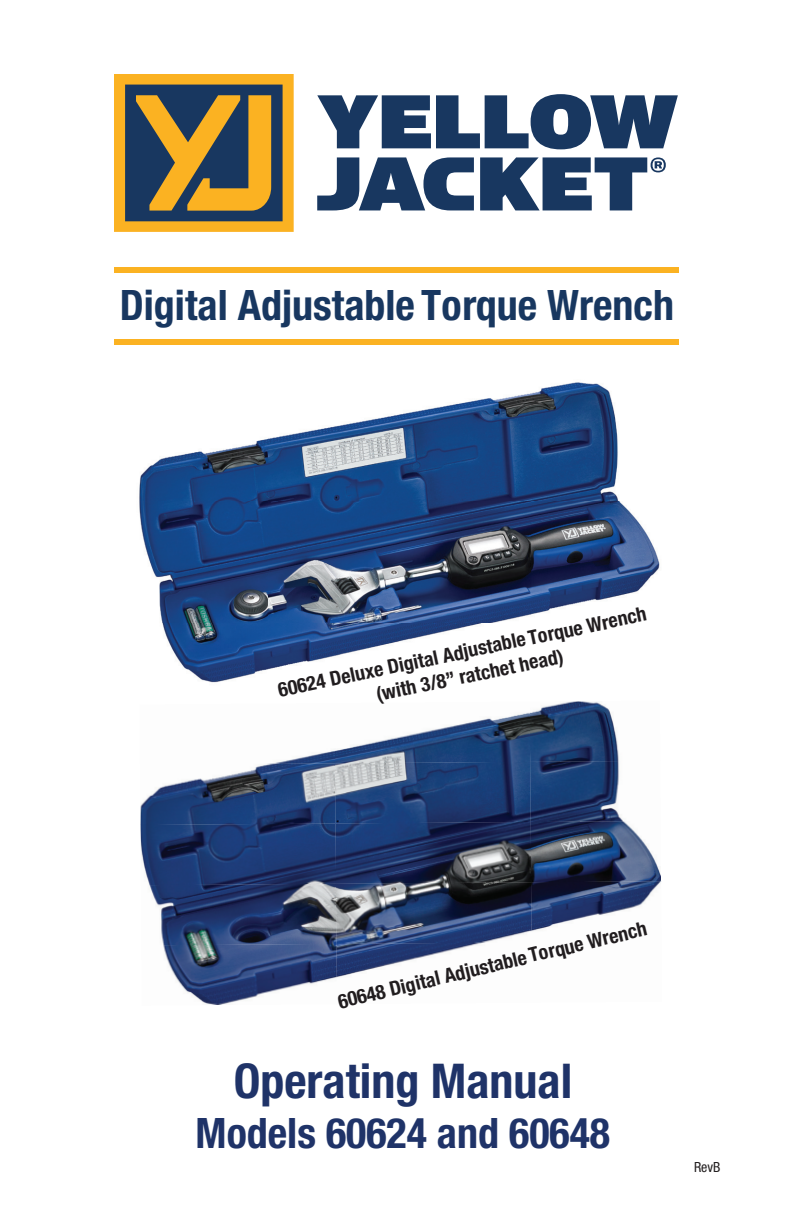
<style>
.page{position:relative;width:792px;height:1224px;background:#fff}
.page>*{position:absolute;margin:0;border:0;box-sizing:border-box;transform-origin:0 0}
.t1{font:700 condensed 48px "Helvetica Neue LT Std";color:#1f3368}
.t2{font:700 condensed 42px "Helvetica Neue LT Std";color:#183760}
.t3{font:700 condensed 42px "Helvetica Neue LT Std";color:#1f3368}
.t4{font:700 condensed 20px/24.4px "Helvetica Neue LT Std";color:#211d1f;text-align:center}
.t5{font:condensed 14px "Helvetica Neue LT Std";color:#231f20}
</style>
<div class="page">
<img style="left:139px;top:382px;width:521px;height:301px">
<div style="left:114px;top:339px;width:565px;height:6px;background:#fbb222"></div>
<div style="left:114px;top:267px;width:565px;height:6px;background:#fbb222"></div>
<img style="left:280px;top:751px;width:54px;height:11px">
<img style="left:334px;top:701px;width:285px;height:61px">
<img style="left:140px;top:762px;width:390px;height:60px">
<img style="left:530px;top:761px;width:131px;height:120px">
<img style="left:140px;top:822px;width:391px;height:62px">
<img style="left:149px;top:884px;width:187px;height:60px">
<img style="left:336px;top:881px;width:326px;height:60px">
<img style="left:163px;top:944px;width:173px;height:61px">
<img style="left:336px;top:941px;width:154px;height:37px">
<svg style="left:114px;top:74px;width:180px;height:158px;background:#91783f"></svg>
<svg style="left:317px;top:94px;width:361px;height:55px"></svg>
<svg style="left:317px;top:157px;width:157px;height:53px"></svg>
<svg style="left:480px;top:157px;width:186px;height:53px"></svg>
<h2 class="t2" style="left:120px;top:280px;width:556px">Digital Adjustable Torque Wrench</h2>
<p class="t4" style="left:276px;top:679px;width:377px;rotate:-12deg">60624 Deluxe Digital Adjustable Torque Wrench (with 3/8” ratchet head)</p>
<p class="t4" style="left:335px;top:988px;width:318px;rotate:-13deg">60648 Digital Adjustable Torque Wrench</p>
<h1 class="t1" style="left:234px;top:1052px;width:340px">Operating Manual</h1>
<h2 class="t3" style="left:196px;top:1108px;width:416px">Models 60624 and 60648</h2>
<p class="t5" style="left:694px;top:1159px;width:28px">RevB</p>
</div>
